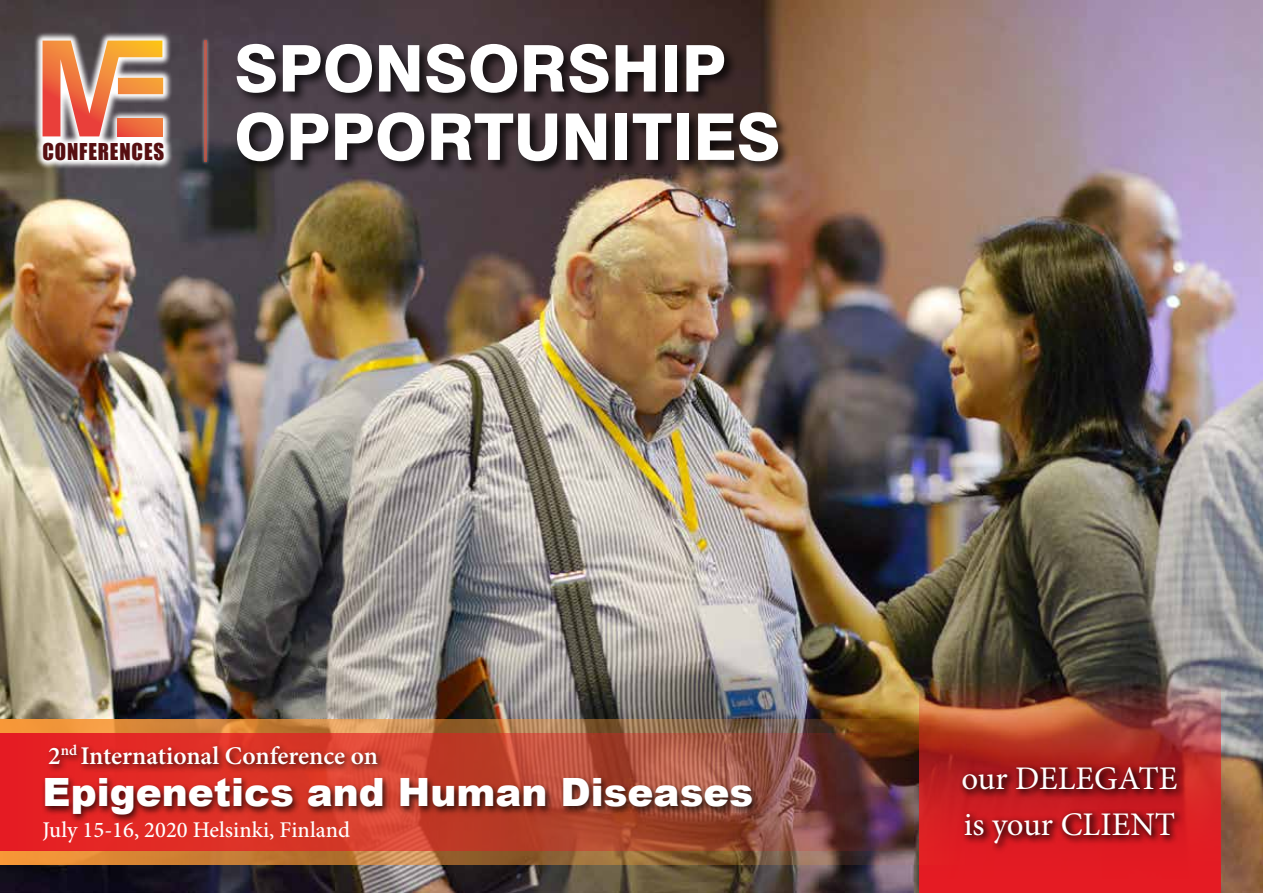
<style>
.page{position:relative;width:1263px;height:893px;background:#fff}
.page>*{position:absolute;margin:0;border:0;box-sizing:border-box;transform-origin:0 0}
.t1{font:800 64.5px "Swiss 721 BT";color:#fff}
.t2{font:900 39px "Arial";color:#fff}
.t3{font:33px/45.6px "Minion Pro";color:#fff}
.t4{font:600 25.5px "Minion Pro";letter-spacing:-.005em;color:#fff}
.t5{font:500 22.5px "Minion Pro";color:#fff}
.t6{font:21.45px "Impact";letter-spacing:.04em;color:#560f11}
</style>
<div class="page">
<img style="left:0;top:0;width:1263px;height:893px">
<div style="left:235px;top:42px;width:557px;height:133px;background:#000;opacity:.75"></div>
<svg style="left:33px;top:31px;width:140px;height:139px"></svg>
<svg style="left:118px;top:136px;width:44px;height:1px"></svg>
<svg style="left:43px;top:41px;width:120px;height:95px;background:#cf8564"></svg>
<img style="left:918px;top:680px;width:302px;height:213px">
<div style="left:958px;top:762px;width:229px;height:92px;background:#e01b22"></div>
<div style="left:958px;top:763px;width:228px;height:88px;background:#000;opacity:.75"></div>
<img style="left:0;top:719px;width:966px;height:145px">
<img style="left:0;top:733px;width:966px;height:117px">
<div style="left:201px;top:37px;width:9px;height:128px;background:#fff;opacity:.75"></div>
<hr style="left:205px;top:41px;width:2px;height:121px;background:#bb594e">
<div style="left:41px;top:741px;width:719px;height:82px;background:#000;opacity:.75"></div>
<p class="t6" style="left:43px;top:134px;width:123px">CONFERENCES</p>
<h1 class="t1" style="left:234px;top:29px;width:493px">SPONSORSHIP</h1>
<h1 class="t1" style="left:234px;top:98px;width:548px">OPPORTUNITIES</h1>
<p class="t4" style="left:48px;top:738px;width:331px">2<sup>nd</sup> International Conference on</p>
<h2 class="t2" style="left:43px;top:768px;width:712px">Epigenetics and Human Diseases</h2>
<p class="t5" style="left:43px;top:815px;width:309px">July 15-16, 2020 Helsinki, Finland</p>
<h3 class="t3" style="left:961px;top:756px;width:218px">our DELEGATE is your CLIENT</h3>
</div>
